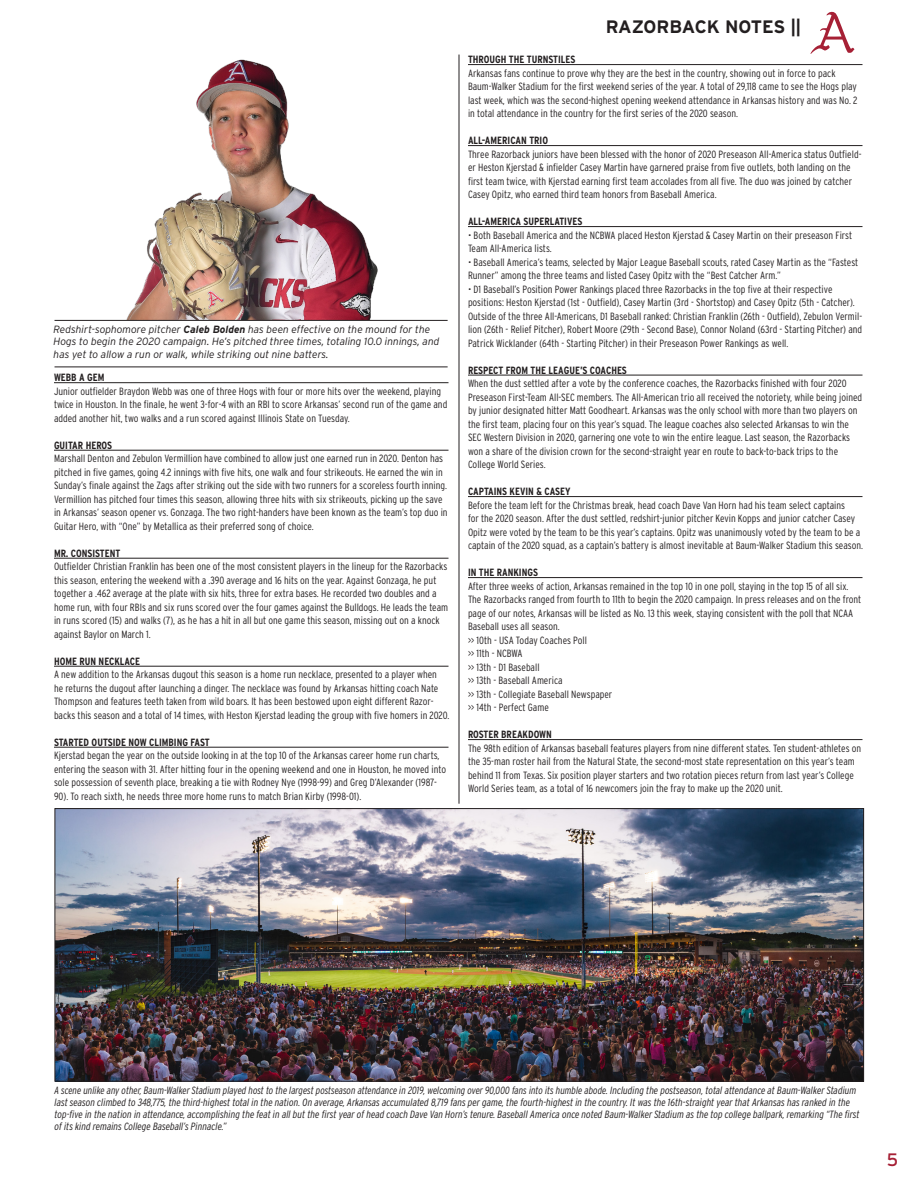
<style>
.page{position:relative;width:918px;height:1188px;background:#fff}
.page>*{position:absolute;margin:0;border:0;box-sizing:border-box;transform-origin:0 0}
.t1{font:700 18px "Interstate";letter-spacing:-.005em;color:#231f20}
.t2{font:18px "Interstate";color:#a62035}
.t3{font:300 condensed 10.5px/13.5px "Interstate";color:#231f20}
.t4{font:italic 300 condensed 10.5px/12px "Interstate";color:#231f20}
.t5{font:700 condensed 10.5px "Interstate";color:#231f20}
.t6{font:italic 300 10.5px/12.6px "Interstate";color:#231f20}
.s1{font-weight:700}
</style>
<div class="page">
<svg style="left:811px;top:12px;width:43px;height:42px"></svg>
<hr style="left:54px;top:382px;width:394px;height:1px;background:#231f20">
<hr style="left:54px;top:450px;width:394px;height:1px;background:#231f20">
<hr style="left:54px;top:558px;width:394px;height:1px;background:#231f20">
<hr style="left:54px;top:666px;width:394px;height:1px;background:#231f20">
<hr style="left:54px;top:747px;width:394px;height:1px;background:#231f20">
<hr style="left:468px;top:64px;width:394px;height:1px;background:#231f20">
<hr style="left:468px;top:145px;width:394px;height:1px;background:#231f20">
<hr style="left:468px;top:226px;width:394px;height:1px;background:#231f20">
<hr style="left:468px;top:375px;width:394px;height:1px;background:#231f20">
<hr style="left:468px;top:496px;width:394px;height:1px;background:#231f20">
<hr style="left:468px;top:577px;width:394px;height:1px;background:#231f20">
<hr style="left:468px;top:739px;width:394px;height:1px;background:#231f20">
<hr style="left:459px;top:55px;width:1px;height:749px;background:#231f20">
<img style="left:55px;top:59px;width:393px;height:261px">
<hr style="left:55px;top:367px;width:393px;height:1px;background:#231f20">
<img style="left:57px;top:810px;width:805px;height:270px">
<hr style="left:55px;top:320px;width:393px;height:1px;background:#231f20">
<p class="t6" style="left:54px;top:323px;width:387px">Redshirt-sophomore pitcher <span class="s1">Caleb Bolden</span> has been effective on the mound for the<br>Hogs to begin the 2020 campaign. He’s pitched three times, totaling 10.0 innings, and has yet to allow a run or walk, while striking out nine batters.</p>
<p class="t5" style="left:54px;top:371px;width:52px">WEBB A GEM</p>
<p class="t3" style="left:54px;top:384px;width:395px">Junior outfielder Braydon Webb was one of three Hogs with four or more hits over the weekend, playing twice in Houston. In the finale, he went 3-for-4 with an RBI to score Arkansas’ second run of the game and added another hit, two walks and a run scored against Illinois State on Tuesday.</p>
<p class="t5" style="left:54px;top:439px;width:60px">GUITAR HEROS</p>
<p class="t3" style="left:54px;top:452px;width:395px">Marshall Denton and Zebulon Vermillion have combined to allow just one earned run in 2020. Denton has pitched in five games, going 4.2 innings with five hits, one walk and four strikeouts. He earned the win in Sunday’s finale against the Zags after striking out the side with two runners for a scoreless fourth inning.<br>Vermillion has pitched four times this season, allowing three hits with six strikeouts, picking up the save in Arkansas’ season opener vs. Gonzaga. The two right-handers have been known as the team’s top duo in Guitar Hero, with “One” by Metallica as their preferred song of choice.</p>
<p class="t5" style="left:54px;top:547px;width:68px">MR. CONSISTENT</p>
<p class="t3" style="left:54px;top:560px;width:396px">Outfielder Christian Franklin has been one of the most consistent players in the lineup for the Razorbacks this season, entering the weekend with a .390 average and 16 hits on the year. Against Gonzaga, he put together a .462 average at the plate with six hits, three for extra bases. He recorded two doubles and a home run, with four RBIs and six runs scored over the four games against the Bulldogs. He leads the team in runs scored (15) and walks (7), as he has a hit in all but one game this season, missing out on a knock against Baylor on March 1.</p>
<p class="t5" style="left:54px;top:655px;width:88px">HOME RUN NECKLACE</p>
<p class="t3" style="left:54px;top:668px;width:397px">A new addition to the Arkansas dugout this season is a home run necklace, presented to a player when<br>he returns the dugout after launching a dinger. The necklace was found by Arkansas hitting coach Nate Thompson and features teeth taken from wild boars. It has been bestowed upon eight different Razor&shy;backs this season and a total of 14 times, with Heston Kjerstad leading the group with five homers in 2020.</p>
<p class="t5" style="left:54px;top:736px;width:157px">STARTED OUTSIDE NOW CLIMBING FAST</p>
<p class="t3" style="left:54px;top:749px;width:394px">Kjerstad began the year on the outside looking in at the top 10 of the Arkansas career home run charts, entering the season with 31. After hitting four in the opening weekend and one in Houston, he moved into sole possession of seventh place, breaking a tie with Rodney Nye (1998-99) and Greg D’Alexander (1987- 90). To reach sixth, he needs three more home runs to match Brian Kirby (1998-01).</p>
<p class="t1" style="left:606px;top:15px;width:197px">RAZORBACK NOTES ||</p>
<p class="t5" style="left:468px;top:53px;width:109px">THROUGH THE TURNSTILES</p>
<p class="t3" style="left:468px;top:66px;width:391px">Arkansas fans continue to prove why they are the best in the country, showing out in force to pack Baum-Walker Stadium for the first weekend series of the year. A total of 29,118 came to see the Hogs play last week, which was the second-highest opening weekend attendance in Arkansas history and was No. 2 in total attendance in the country for the first series of the 2020 season.</p>
<p class="t5" style="left:468px;top:134px;width:82px">ALL-AMERICAN TRIO</p>
<p class="t3" style="left:468px;top:147px;width:395px">Three Razorback juniors have been blessed with the honor of 2020 Preseason All-America status Outfield&shy;er Heston Kjerstad &amp; infielder Casey Martin have garnered praise from five outlets, both landing on the first team twice, with Kjerstad earning first team accolades from all five. The duo was joined by catcher Casey Opitz, who earned third team honors from Baseball America.</p>
<p class="t5" style="left:468px;top:215px;width:116px">ALL-AMERICA SUPERLATIVES</p>
<p class="t3" style="left:468px;top:228px;width:386px">• Both Baseball America and the NCBWA placed Heston Kjerstad &amp; Casey Martin on their preseason First<br>Team All-America lists.</p>
<p class="t3" style="left:468px;top:255px;width:392px">• Baseball America’s teams, selected by Major League Baseball scouts, rated Casey Martin as the “Fastest<br>Runner” among the three teams and listed Casey Opitz with the “Best Catcher Arm.”</p>
<p class="t3" style="left:468px;top:282px;width:396px">• D1 Baseball’s Position Power Rankings placed three Razorbacks in the top five at their respective positions: Heston Kjerstad (1st - Outfield), Casey Martin (3rd - Shortstop) and Casey Opitz (5th - Catcher).<br>Outside of the three All-Americans, D1 Baseball ranked: Christian Franklin (26th - Outfield), Zebulon Vermil&shy;lion (26th - Relief Pitcher), Robert Moore (29th - Second Base), Connor Noland (63rd - Starting Pitcher) and Patrick Wicklander (64th - Starting Pitcher) in their Preseason Power Rankings as well.</p>
<p class="t5" style="left:468px;top:364px;width:160px">RESPECT FROM THE LEAGUE’S COACHES</p>
<p class="t3" style="left:468px;top:377px;width:396px">When the dust settled after a vote by the conference coaches, the Razorbacks finished with four 2020<br>Preseason First-Team All-SEC members. The All-American trio all received the notoriety, while being joined by junior designated hitter Matt Goodheart. Arkansas was the only school with more than two players on the first team, placing four on this year’s squad. The league coaches also selected Arkansas to win the SEC Western Division in 2020, garnering one vote to win the entire league. Last season, the Razorbacks won a share of the division crown for the second-straight year en route to back-to-back trips to the College World Series.</p>
<p class="t5" style="left:468px;top:485px;width:104px">CAPTAINS KEVIN &amp; CASEY</p>
<p class="t3" style="left:468px;top:498px;width:397px">Before the team left for the Christmas break, head coach Dave Van Horn had his team select captains<br>for the 2020 season. After the dust settled, redshirt-junior pitcher Kevin Kopps and junior catcher Casey Opitz were voted by the team to be this year’s captains. Opitz was unanimously voted by the team to be a captain of the 2020 squad, as a captain’s battery is almost inevitable at Baum-Walker Stadium this season.</p>
<p class="t5" style="left:468px;top:566px;width:71px">IN THE RANKINGS</p>
<p class="t3" style="left:468px;top:579px;width:395px">After three weeks of action, Arkansas remained in the top 10 in one poll, staying in the top 15 of all six.<br>The Razorbacks ranged from fourth to 11th to begin the 2020 campaign. In press releases and on the front page of our notes, Arkansas will be listed as No. 13 this week, staying consistent with the poll that NCAA Baseball uses all season.</p>
<p class="t3" style="left:468px;top:633px;width:120px">&gt;&gt; 10th - USA Today Coaches Poll</p>
<p class="t3" style="left:468px;top:647px;width:56px">&gt;&gt; 11th - NCBWA</p>
<p class="t3" style="left:468px;top:660px;width:73px">&gt;&gt; 13th - D1 Baseball</p>
<p class="t3" style="left:468px;top:674px;width:96px">&gt;&gt; 13th - Baseball America</p>
<p class="t3" style="left:468px;top:687px;width:146px">&gt;&gt; 13th - Collegiate Baseball Newspaper</p>
<p class="t3" style="left:468px;top:701px;width:82px">&gt;&gt; 14th - Perfect Game</p>
<p class="t5" style="left:468px;top:728px;width:85px">ROSTER BREAKDOWN</p>
<p class="t3" style="left:468px;top:741px;width:395px">The 98th edition of Arkansas baseball features players from nine different states. Ten student-athletes on the 35-man roster hail from the Natural State, the second-most state representation on this year’s team behind 11 from Texas. Six position player starters and two rotation pieces return from last year’s College World Series team, as a total of 16 newcomers join the fray to make up the 2020 unit.</p>
<p class="t4" style="left:55px;top:1084px;width:807px">A scene unlike any other, Baum-Walker Stadium played host to the largest postseason attendance in 2019, welcoming over 90,000 fans into its humble abode. Including the postseason, total attendance at Baum-Walker Stadium last season climbed to 348,775, the third-highest total in the nation. On average, Arkansas accumulated 8,719 fans per game, the fourth-highest in the country. It was the 16th-straight year that Arkansas has ranked in the top-five in the nation in attendance, accomplishing the feat in all but the first year of head coach Dave Van Horn’s tenure. Baseball America once noted Baum-Walker Stadium as the top college ballpark, remarking “The first of its kind remains College Baseball’s Pinnacle.”</p>
<h1 class="t2" style="left:887px;top:1148px;width:13px">5</h1>
</div>
